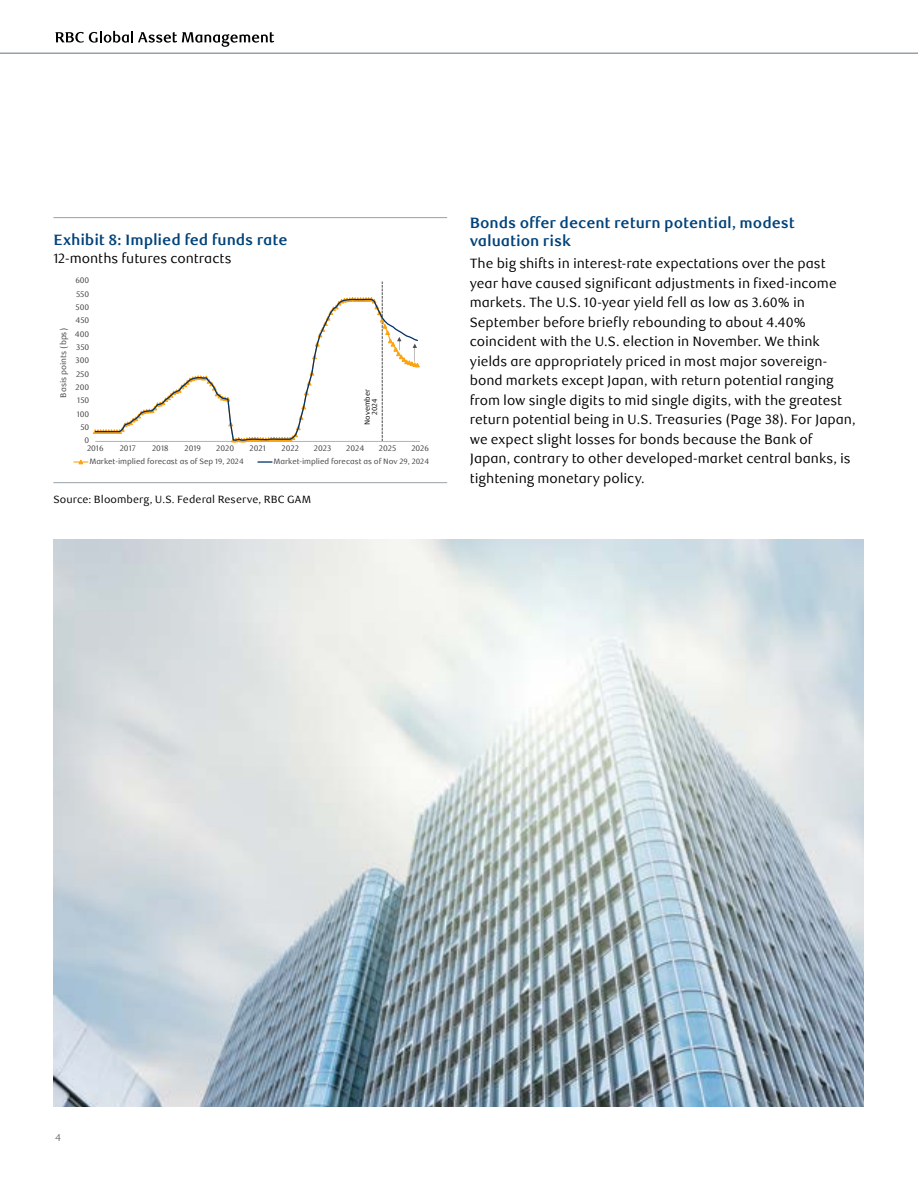
<style>
.page{position:relative;width:918px;height:1188px;background:#fff}
.page>*{position:absolute;margin:0;border:0;box-sizing:border-box;transform-origin:0 0}
.H3_Subhead{font:700 15px/18px "RBC Text";letter-spacing:-.005em;color:#00427a}
.H3_Chart_Table_Title_KL__below_subhead{font:700 15px "RBC Text";letter-spacing:-.005em;color:#00427a}
.P_Body{font:13.5px/19.5px "RBC Text";letter-spacing:-.005em;color:#000}
.H3_Chart_Table_Title_KL__below_subhead-2{font:13.5px "RBC Text";color:#000}
.P_Chart_Footnotes_KL{font:10.5px "RBC Text";letter-spacing:.01em;color:#000}
.t1{font:9.75px "RBC Text";color:#6d6e71}
.t2{font:8.1px "RBC Text";letter-spacing:-.005em;color:#414143}
.t3{font:7.8px "RBC Text";letter-spacing:-.005em;color:#414143}
.t4{font:7.35px/7.4px "RBC Text";color:#000;text-align:center}
</style>
<div class="page">
<hr style="left:53px;top:217px;width:394px;height:1px;background:#95a0a9">
<hr style="left:53px;top:482px;width:394px;height:1px;background:#95a0a9">
<svg style="left:74px;top:460px;width:14px;height:4px"></svg>
<svg style="left:258px;top:461px;width:14px;height:2px"></svg>
<svg style="left:93px;top:282px;width:327px;height:160px"></svg>
<img style="left:54px;top:539px;width:810px;height:568px">
<hr style="left:0;top:52px;width:918px;height:2px;background:#95a0a9">
<svg style="left:55px;top:31px;width:219px;height:16px"></svg>
<h3 class="H3_Chart_Table_Title_KL__below_subhead" style="left:53px;top:231px;width:236px">Exhibit 8: Implied fed funds rate</h3>
<h3 class="H3_Chart_Table_Title_KL__below_subhead-2" style="left:53px;top:250px;width:180px">12-months futures contracts</h3>
<p class="t2" style="left:75px;top:276px;width:15px">600</p>
<p class="t2" style="left:76px;top:289px;width:15px">550</p>
<p class="t2" style="left:76px;top:302px;width:15px">500</p>
<p class="t2" style="left:75px;top:316px;width:15px">450</p>
<p class="t2" style="left:59px;top:398px;width:71px;rotate:-90deg">Basis points (bps)</p>
<p class="t2" style="left:75px;top:329px;width:16px">400</p>
<p class="t2" style="left:76px;top:342px;width:15px">350</p>
<p class="t2" style="left:76px;top:356px;width:15px">300</p>
<p class="t2" style="left:76px;top:369px;width:15px">250</p>
<p class="t2" style="left:76px;top:382px;width:15px">200</p>
<p class="t2" style="left:77px;top:396px;width:14px">150</p>
<p class="t2" style="left:77px;top:409px;width:14px">100</p>
<p class="t2" style="left:80px;top:422px;width:10px">50</p>
<p class="t2" style="left:85px;top:436px;width:6px">0</p>
<p class="t4" style="left:364px;top:425px;width:38px;rotate:-90deg">November<br>2024</p>
<p class="t2" style="left:87px;top:444px;width:18px">2016</p>
<p class="t2" style="left:120px;top:444px;width:18px">2017</p>
<p class="t2" style="left:152px;top:444px;width:18px">2018</p>
<p class="t2" style="left:185px;top:444px;width:18px">2019</p>
<p class="t2" style="left:216px;top:444px;width:19px">2020</p>
<p class="t2" style="left:250px;top:444px;width:18px">2021</p>
<p class="t2" style="left:281px;top:444px;width:19px">2022</p>
<p class="t2" style="left:314px;top:444px;width:19px">2023</p>
<p class="t2" style="left:346px;top:444px;width:20px">2024</p>
<p class="t2" style="left:379px;top:444px;width:19px">2025</p>
<p class="t2" style="left:411px;top:444px;width:19px">2026</p>
<p class="t3" style="left:89px;top:457px;width:156px">Market-implied forecast as of Sep 19, 2024</p>
<p class="t3" style="left:274px;top:457px;width:157px">Market-implied forecast as of Nov 29, 2024</p>
<p class="P_Chart_Footnotes_KL" style="left:53px;top:494px;width:259px">Source: Bloomberg, U.S. Federal Reserve, RBC GAM</p>
<h3 class="H3_Subhead" style="left:470px;top:214px;width:327px">Bonds offer decent return potential, modest valuation risk</h3>
<p class="P_Body" style="left:470px;top:254px;width:387px">The big shifts in interest-rate expectations over the past year have caused significant adjustments in fixed-income markets. The U.S. 10-year yield fell as low as 3.60% in September before briefly rebounding to about 4.40% coincident with the U.S. election in November. We think yields are appropriately priced in most major sovereign&shy;bond markets except Japan, with return potential ranging from low single digits to mid single digits, with the greatest return potential being in U.S. Treasuries (Page 38). For Japan, we expect slight losses for bonds because the Bank of Japan, contrary to other developed-market central banks, is tightening monetary policy.</p>
<p class="t1" style="left:55px;top:1132px;width:7px">4</p>
</div>
